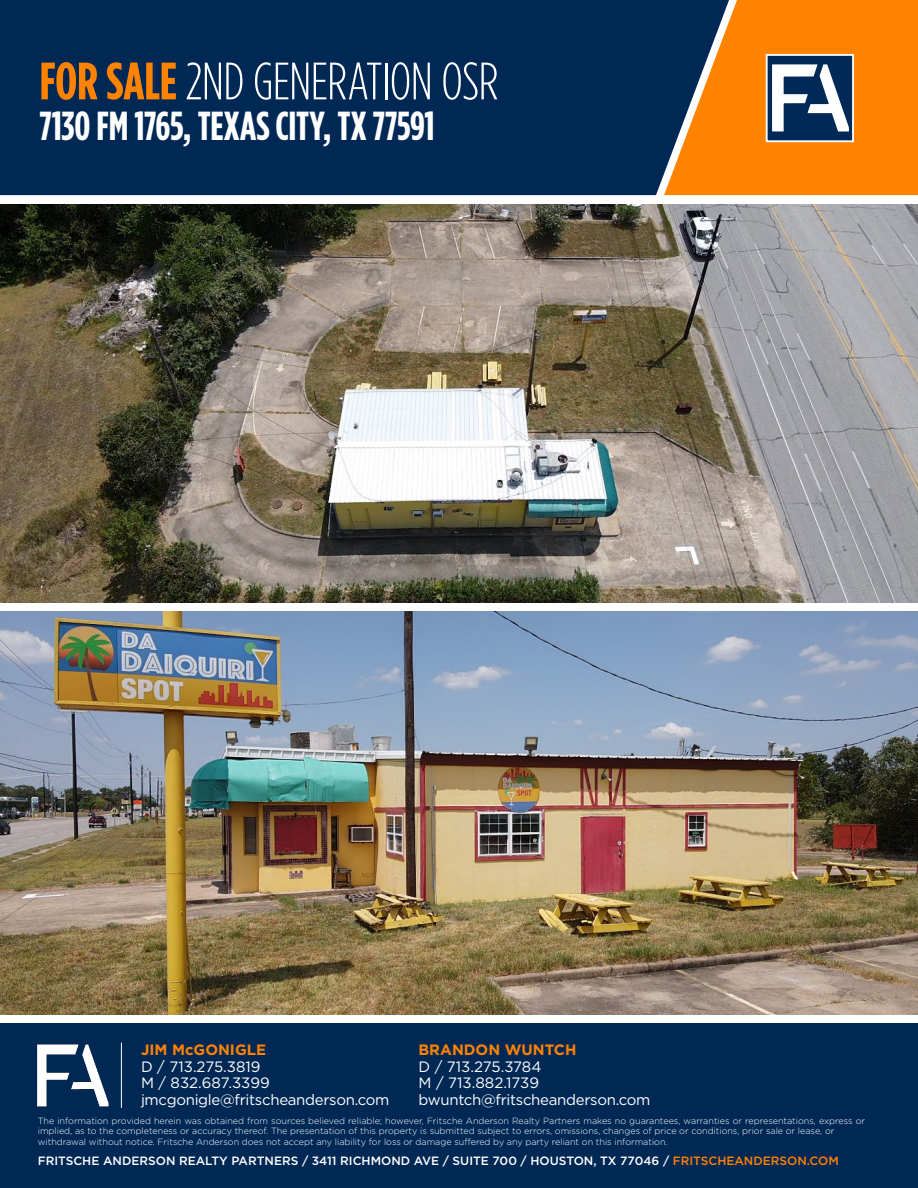
<style>
.page{position:relative;width:918px;height:1188px;background:#fff}
.page>*{position:absolute;margin:0;border:0;box-sizing:border-box;transform-origin:0 0}
.t1{font:300 52.5px "Gotham Condensed";letter-spacing:-.01em;color:#fff}
.t2{font:700 40.5px "Gotham Condensed";letter-spacing:-.01em;color:#fff}
.t3{font:15px/16.5px "Gotham";letter-spacing:-.02em;color:#fff}
.t4{font:700 15px "Gotham";color:#ff8200}
.t5{font:500 12px "Gotham";color:#fff}
.t6{font:300 9px/10.8px "Gotham";color:#fff}
.s1{font-weight:700;color:#ff8200}
.s2{color:#ff8200}
</style>
<div class="page">
<div style="left:0;top:1024px;width:918px;height:164px;background:#002855"></div>
<img style="left:38px;top:1044px;width:71px;height:62px">
<hr style="left:121px;top:1043px;width:1px;height:65px;background:#fff">
<div style="left:745px;top:0;width:173px;height:195px;background:#ff8200"></div>
<div style="left:0;top:0;width:647px;height:195px;background:#002855"></div>
<svg style="left:647px;top:0;width:98px;height:196px;background:#87623d"></svg>
<div style="left:766px;top:54px;width:88px;height:88px;background:#002957;border:2px solid #fff"></div>
<svg style="left:772px;top:64px;width:77px;height:68px"></svg>
<img style="left:0;top:204px;width:918px;height:399px">
<img style="left:0;top:612px;width:918px;height:402px">
<h1 class="t1" style="left:40px;top:51px;width:461px"><span class="s1">FOR SALE</span> 2ND GENERATION OSR</h1>
<h2 class="t2" style="left:40px;top:103px;width:397px">7130 FM 1765, TEXAS CITY, TX 77591</h2>
<h3 class="t4" style="left:141px;top:1040px;width:127px">JIM McGONIGLE</h3>
<h3 class="t3" style="left:141px;top:1058px;width:250px">D / 713.275.3819<br>M / 832.687.3399 jmcgonigle@fritscheanderson.com</h3>
<h3 class="t4" style="left:418px;top:1040px;width:159px">BRANDON WUNTCH</h3>
<h3 class="t3" style="left:418px;top:1058px;width:233px">D / 713.275.3784<br>M / 713.882.1739 bwuntch@fritscheanderson.com</h3>
<p class="t6" style="left:38px;top:1115px;width:829px">The information provided herein was obtained from sources believed reliable; however, Fritsche Anderson Realty Partners makes no guarantees, warranties or representations, express or implied, as to the completeness or accuracy thereof. The presentation of this property is submitted subject to errors, omissions, changes of price or conditions, prior sale or lease, or withdrawal without notice. Fritsche Anderson does not accept any liability for loss or damage suffered by any party reliant on this information.</p>
<h3 class="t5" style="left:38px;top:1153px;width:803px">FRITSCHE ANDERSON REALTY PARTNERS / 3411 RICHMOND AVE / SUITE 700 / HOUSTON, TX 77046 / <span class="s2">FRITSCHEANDERSON.COM</span></h3>
</div>
